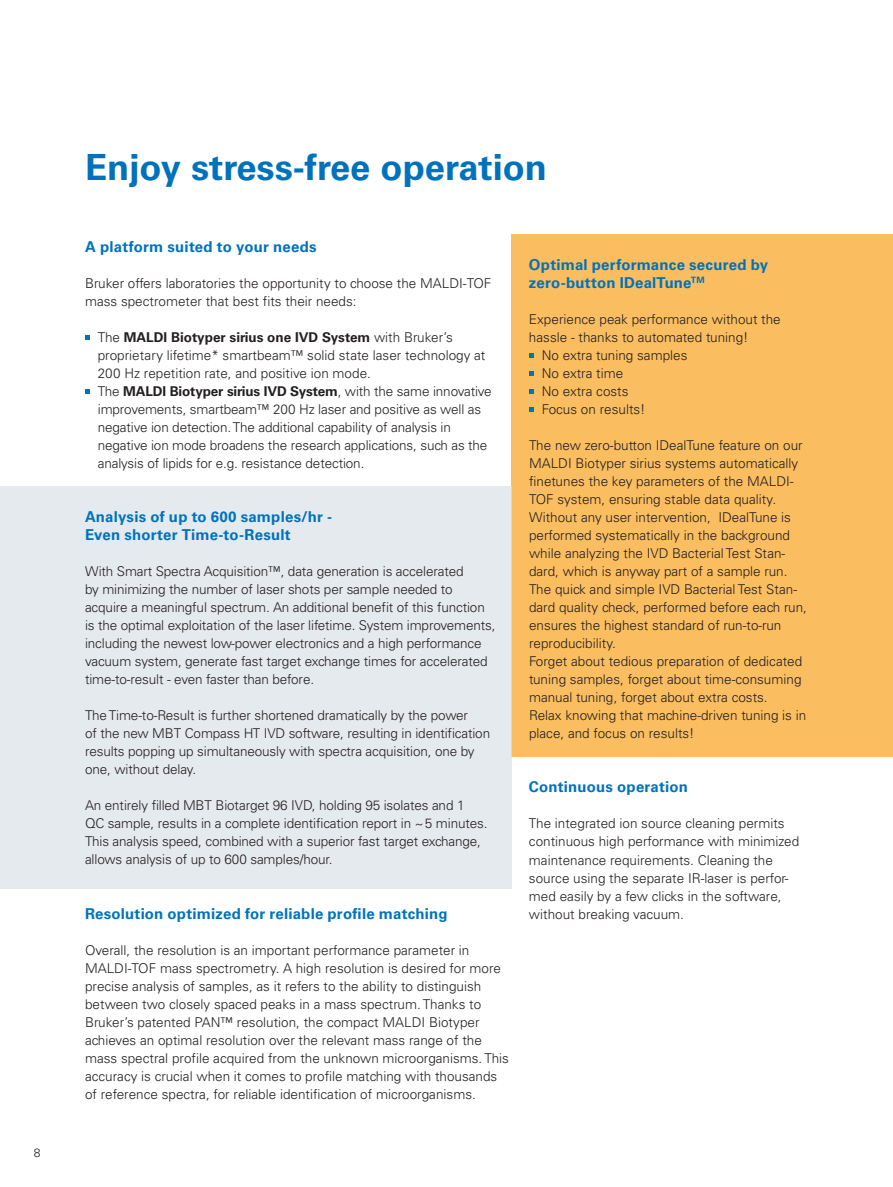
<style>
.page{position:relative;width:893px;height:1187px;background:#fff}
.page>*{position:absolute;margin:0;border:0;box-sizing:border-box;transform-origin:0 0}
.t1{font:700 36px "Univers LT Std";color:#0072bc}
.t2{font:700 15px/18px "Univers LT Std";letter-spacing:.01em;color:#0072bc}
.t3{font:300 13.5px/18px "Univers LT Std";color:#231f20}
.t4{font:300 12px "Univers LT Std";color:#231f20}
.s1{font-weight:700}
</style>
<div class="page">
<div style="left:512px;top:234px;width:381px;height:522px;background:#fabe60"></div>
<div style="left:0;top:486px;width:512px;height:403px;background:#e5eaee"></div>
<svg style="left:85px;top:335px;width:5px;height:5px"></svg>
<svg style="left:85px;top:389px;width:5px;height:5px"></svg>
<svg style="left:529px;top:353px;width:4px;height:5px"></svg>
<svg style="left:529px;top:371px;width:4px;height:5px"></svg>
<svg style="left:529px;top:389px;width:4px;height:5px"></svg>
<svg style="left:529px;top:407px;width:4px;height:5px"></svg>
<p class="t4" style="left:34px;top:1145px;width:8px">8</p>
<h1 class="t1" style="left:85px;top:146px;width:464px">Enjoy stress-free operation</h1>
<p class="t2" style="left:85px;top:238px;width:233px">A platform suited to your needs</p>
<p class="t3" style="left:85px;top:274px;width:408px">Bruker offers laboratories the opportunity to choose the MALDI-TOF mass spectrometer that best fits their needs:</p>
<p class="t3" style="left:98px;top:328px;width:395px">The <span class="s1">MALDI Biotyper sirius one IVD System</span> with Bruker’s proprietary lifetime* smartbeam™ solid state laser technology at 200 Hz repetition rate, and positive ion mode.<br>The <span class="s1">MALDI Biotyper sirius IVD System</span>, with the same innovative improvements, smartbeam™ 200 Hz laser and positive as well as negative ion detection. The additional capability of analysis in negative ion mode broadens the research applications, such as the analysis of lipids for e.g. resistance detection.</p>
<p class="t2" style="left:85px;top:508px;width:249px">Analysis of up to 600 samples/hr -<br>Even shorter Time-to-Result</p>
<p class="t3" style="left:85px;top:562px;width:412px">With Smart Spectra Acquisition™, data generation is accelerated<br>by minimizing the number of laser shots per sample needed to acquire a meaningful spectrum. An additional benefit of this function is the optimal exploitation of the laser lifetime. System improvements, including the newest low-power electronics and a high performance vacuum system, generate fast target exchange times for accelerated time-to-result - even faster than before.</p>
<p class="t3" style="left:85px;top:706px;width:407px">The Time-to-Result is further shortened dramatically by the power<br>of the new MBT Compass HT IVD software, resulting in identification results popping up simultaneously with spectra acquisition, one by one, without delay.</p>
<p class="t3" style="left:85px;top:796px;width:404px">An entirely filled MBT Biotarget 96 IVD, holding 95 isolates and 1<br>QC sample, results in a complete identification report in ~5 minutes.<br>This analysis speed, combined with a superior fast target exchange, allows analysis of up to 600 samples/hour.</p>
<p class="t2" style="left:85px;top:904px;width:364px">Resolution optimized for reliable profile matching</p>
<p class="t3" style="left:85px;top:940px;width:425px">Overall, the resolution is an important performance parameter in MALDI-TOF mass spectrometry. A high resolution is desired for more precise analysis of samples, as it refers to the ability to distinguish between two closely spaced peaks in a mass spectrum. Thanks to Bruker’s patented PAN™ resolution, the compact MALDI Biotyper achieves an optimal resolution over the relevant mass range of the mass spectral profile acquired from the unknown microorganisms. This accuracy is crucial when it comes to profile matching with thousands of reference spectra, for reliable identification of microorganisms.</p>
<p class="t2" style="left:529px;top:256px;width:241px">Optimal performance secured by zero-button IDealTune<sup>TM</sup></p>
<p class="t3" style="left:529px;top:310px;width:253px">Experience peak performance without the</p>
<p class="t3" style="left:529px;top:328px;width:221px">hassle - thanks to automated tuning!</p>
<p class="t3" style="left:542px;top:346px;width:147px">No extra tuning samples</p>
<p class="t3" style="left:542px;top:364px;width:83px">No extra time</p>
<p class="t3" style="left:542px;top:382px;width:88px">No extra costs</p>
<p class="t3" style="left:542px;top:400px;width:105px">Focus on results!</p>
<p class="t3" style="left:529px;top:436px;width:279px">The new zero-button IDealTune feature on our MALDI Biotyper sirius systems automatically finetunes the key parameters of the MALDI-TOF system, ensuring stable data quality.<br>Without any user intervention, IDealTune is performed systematically in the background while analyzing the IVD Bacterial Test Stan&shy;dard, which is anyway part of a sample run.<br>The quick and simple IVD Bacterial Test Stan&shy;dard quality check, performed before each run, ensures the highest standard of run-to-run reproducibility.<br>Forget about tedious preparation of dedicated tuning samples, forget about time-consuming manual tuning, forget about extra costs.<br>Relax knowing that machine-driven tuning is in place, and focus on results!</p>
<p class="t2" style="left:529px;top:778px;width:160px">Continuous operation</p>
<p class="t3" style="left:529px;top:814px;width:272px">The integrated ion source cleaning permits continuous high performance with minimized maintenance requirements. Cleaning the source using the separate IR-laser is perfor&shy;med easily by a few clicks in the software, without breaking vacuum.</p>
</div>
